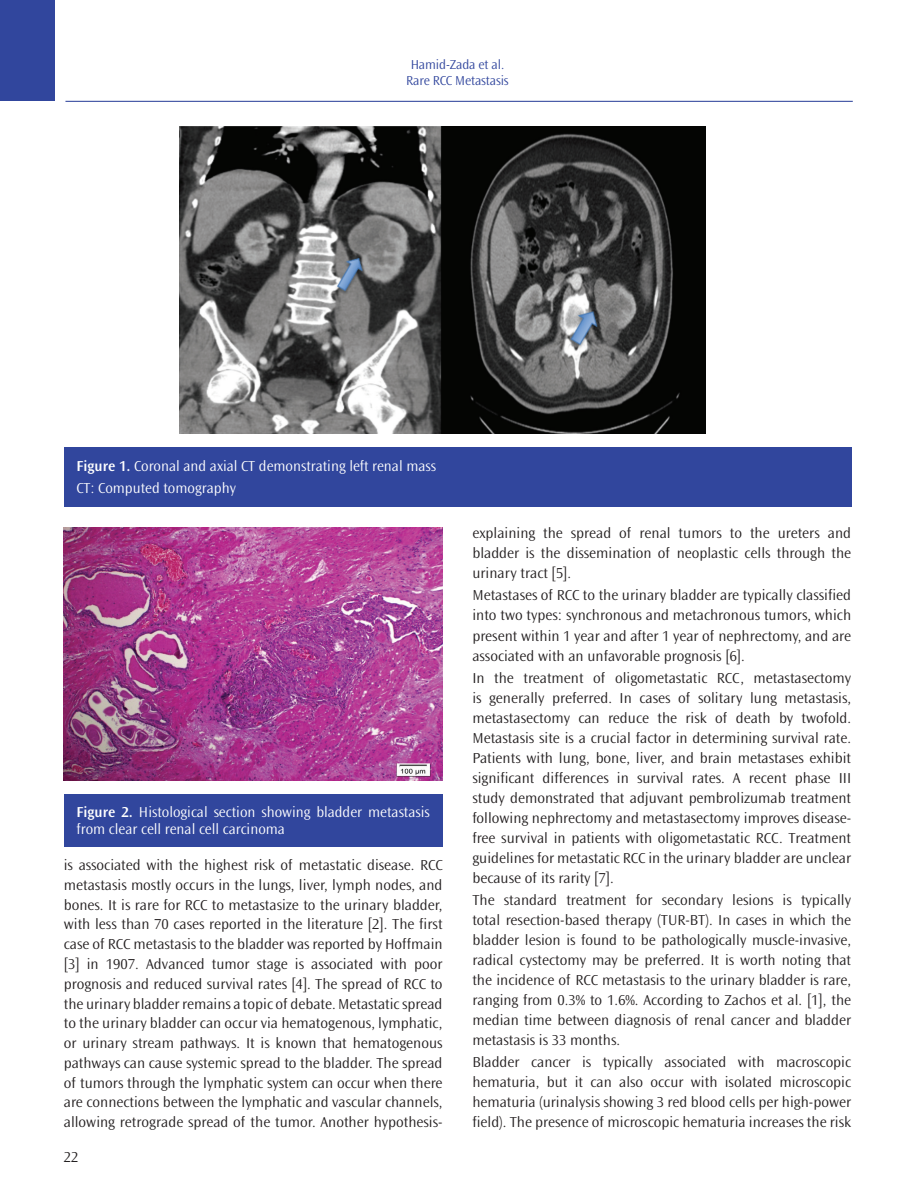
<style>
.page{position:relative;width:915px;height:1191px;background:#fff}
.page>*{position:absolute;margin:0;border:0;box-sizing:border-box;transform-origin:0 0}
.YAZI{font:300 15px/20px "Ocean Sans Std";color:#231f20;text-align:justify}
.RESİM-ALTI{font:300 15px/16.5px "Ocean Sans Std";color:#fff}
.t1{font:300 13.5px/16.2px "Ocean Sans Std";letter-spacing:-.01em;color:#31469d;text-align:center}
.s1{font-weight:600}
</style>
<div class="page">
<hr style="left:65px;top:101px;width:787px;height:1px;background:#31469d">
<div style="left:0;top:0;width:55px;height:101px;background:#31469d"></div>
<img style="left:179px;top:127px;width:526px;height:306px">
<div style="left:64px;top:447px;width:786px;height:59px;background:#31469d"></div>
<img style="left:64px;top:527px;width:378px;height:253px">
<div style="left:64px;top:793px;width:378px;height:53px;background:#31469d"></div>
<p class="t1" style="left:406px;top:57px;width:104px">Hamid-Zada et al.<br>Rare RCC Metastasis</p>
<p class="RESİM-ALTI" style="left:77px;top:457px;width:361px"><span class="s1">Figure 1.</span> Coronal and axial CT demonstrating left renal mass</p>
<p class="RESİM-ALTI" style="left:77px;top:480px;width:161px">CT: Computed tomography</p>
<p class="RESİM-ALTI" style="left:77px;top:804px;width:354px"><span class="s1">Figure 2.</span> Histological section showing bladder metastasis from clear cell renal cell carcinoma</p>
<p class="YAZI" style="left:64px;top:855px;width:380px">is associated with the highest risk of metastatic disease. RCC metastasis mostly occurs in the lungs, liver, lymph nodes, and bones. It is rare for RCC to metastasize to the urinary bladder, with less than 70 cases reported in the literature [2]. The first case of RCC metastasis to the bladder was reported by Hoffmain [3] in 1907. Advanced tumor stage is associated with poor prognosis and reduced survival rates [4]. The spread of RCC to the urinary bladder remains a topic of debate. Metastatic spread to the urinary bladder can occur via hematogenous, lymphatic, or urinary stream pathways. It is known that hematogenous pathways can cause systemic spread to the bladder. The spread of tumors through the lymphatic system can occur when there are connections between the lymphatic and vascular channels, allowing retrograde spread of the tumor. Another hypothesis-</p>
<p class="YAZI" style="left:64px;top:1147px;width:16px">22</p>
<p class="YAZI" style="left:472px;top:523px;width:380px">explaining the spread of renal tumors to the ureters and bladder is the dissemination of neoplastic cells through the urinary tract [5].</p>
<p class="YAZI" style="left:472px;top:586px;width:380px">Metastases of RCC to the urinary bladder are typically classified into two types: synchronous and metachronous tumors, which present within 1 year and after 1 year of nephrectomy, and are associated with an unfavorable prognosis [6].</p>
<p class="YAZI" style="left:472px;top:668px;width:380px">In the treatment of oligometastatic RCC, metastasectomy is generally preferred. In cases of solitary lung metastasis, metastasectomy can reduce the risk of death by twofold.<br>Metastasis site is a crucial factor in determining survival rate.<br>Patients with lung, bone, liver, and brain metastases exhibit significant differences in survival rates. A recent phase III study demonstrated that adjuvant pembrolizumab treatment following nephrectomy and metastasectomy improves disease&shy;free survival in patients with oligometastatic RCC. Treatment guidelines for metastatic RCC in the urinary bladder are unclear because of its rarity [7].</p>
<p class="YAZI" style="left:472px;top:890px;width:380px">The standard treatment for secondary lesions is typically total resection-based therapy (TUR-BT). In cases in which the bladder lesion is found to be pathologically muscle-invasive, radical cystectomy may be preferred. It is worth noting that the incidence of RCC metastasis to the urinary bladder is rare, ranging from 0.3% to 1.6%. According to Zachos et al. [1], the median time between diagnosis of renal cancer and bladder metastasis is 33 months.</p>
<p class="YAZI" style="left:472px;top:1052px;width:380px">Bladder cancer is typically associated with macroscopic hematuria, but it can also occur with isolated microscopic hematuria (urinalysis showing 3 red blood cells per high-power field). The presence of microscopic hematuria increases the risk</p>
</div>
